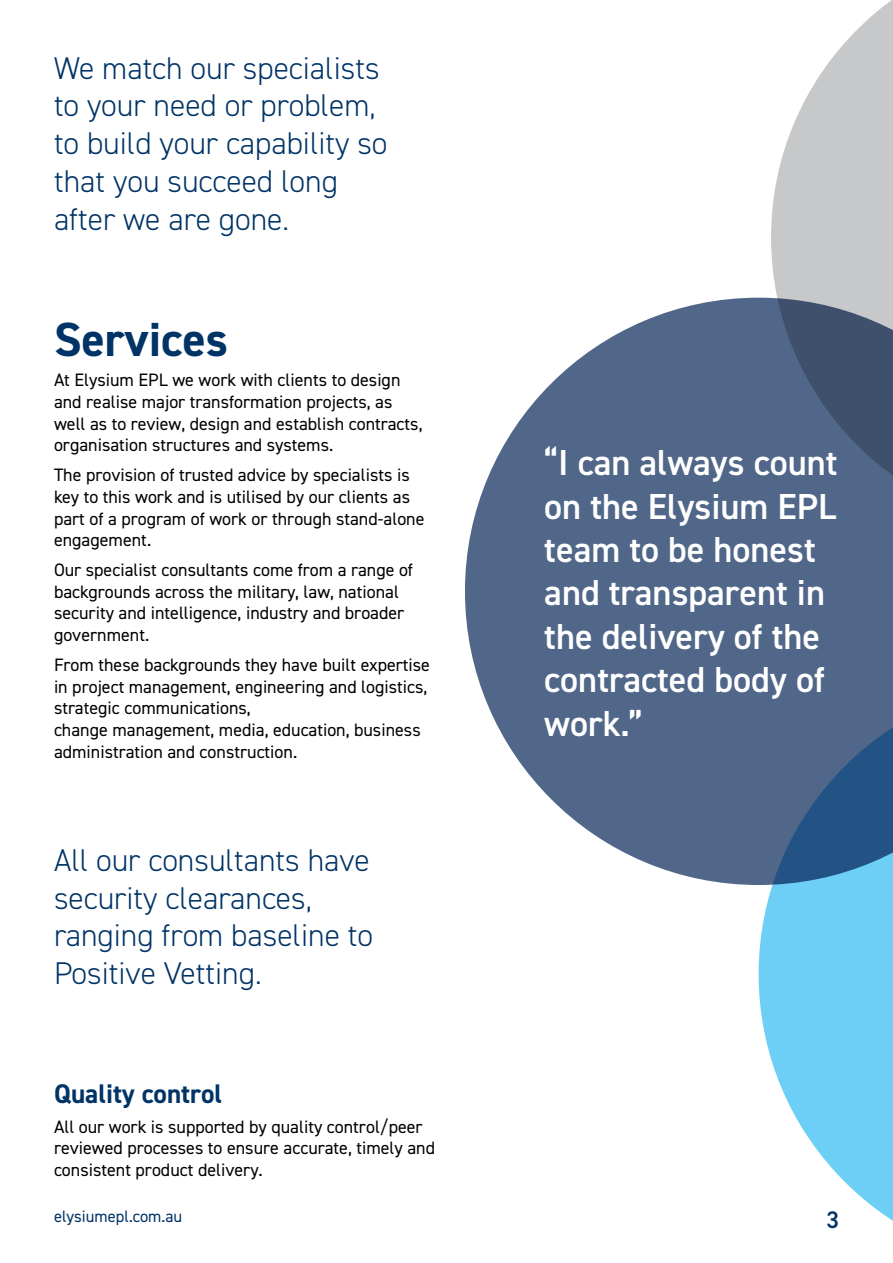
<style>
.page{position:relative;width:893px;height:1263px;background:#fff}
.page>*{position:absolute;margin:0;border:0;box-sizing:border-box;transform-origin:0 0}
.t1{font:700 48px "DIN2014";color:#036}
.t2{font:600 36.15px/43.5px "DIN2014";color:#fff}
.t3{font:300 31.5px/37.8px "DIN2014";color:#036}
.t4{font:700 27px "DIN2014";color:#036}
.t5{font:600 24px "DIN2014";color:#036}
.t6{font:18px/21.6px "DIN2014";color:#000}
.t7{font:16.5px "DIN2014";color:#036}
</style>
<div class="page">
<svg style="left:771px;top:0;width:122px;height:298px;fill:#c6c8ca"></svg>
<svg style="left:465px;top:298px;width:428px;height:587px;fill:#516789"></svg>
<svg style="left:759px;top:680px;width:134px;height:541px;background:#70adcf"></svg>
<h3 class="t3" style="left:54px;top:49px;width:335px">We match our specialists to your need or problem, to build your capability so that you succeed long after we are gone.</h3>
<h1 class="t1" style="left:54px;top:308px;width:175px">Services</h1>
<p class="t6" style="left:54px;top:369px;width:370px">At Elysium EPL we work with clients to design and realise major transformation projects, as well as to review, design and establish contracts, organisation structures and systems.</p>
<p class="t6" style="left:54px;top:464px;width:372px">The provision of trusted advice by specialists is key to this work and is utilised by our clients as part of a program of work or through stand-alone engagement.</p>
<p class="t6" style="left:54px;top:559px;width:361px">Our specialist consultants come from a range of backgrounds across the military, law, national security and intelligence, industry and broader government.</p>
<p class="t6" style="left:54px;top:654px;width:378px">From these backgrounds they have built expertise in project management, engineering and logistics, strategic communications,<br>change management, media, education, business administration and construction.</p>
<h3 class="t3" style="left:54px;top:841px;width:320px">All our consultants have security clearances, ranging from baseline to<br>Positive Vetting.</h3>
<h3 class="t4" style="left:54px;top:1075px;width:170px">Quality control</h3>
<p class="t6" style="left:54px;top:1115px;width:383px">All our work is supported by quality control/peer reviewed processes to ensure accurate, timely and consistent product delivery.</p>
<h2 class="t2" style="left:544px;top:440px;width:295px">“I can always count on the Elysium EPL team to be honest and transparent in the delivery of the contracted body of work.”</h2>
<p class="t7" style="left:54px;top:1206px;width:130px">elysiumepl.com.au</p>
<h3 class="t5" style="left:826px;top:1203px;width:14px">3</h3>
</div>
